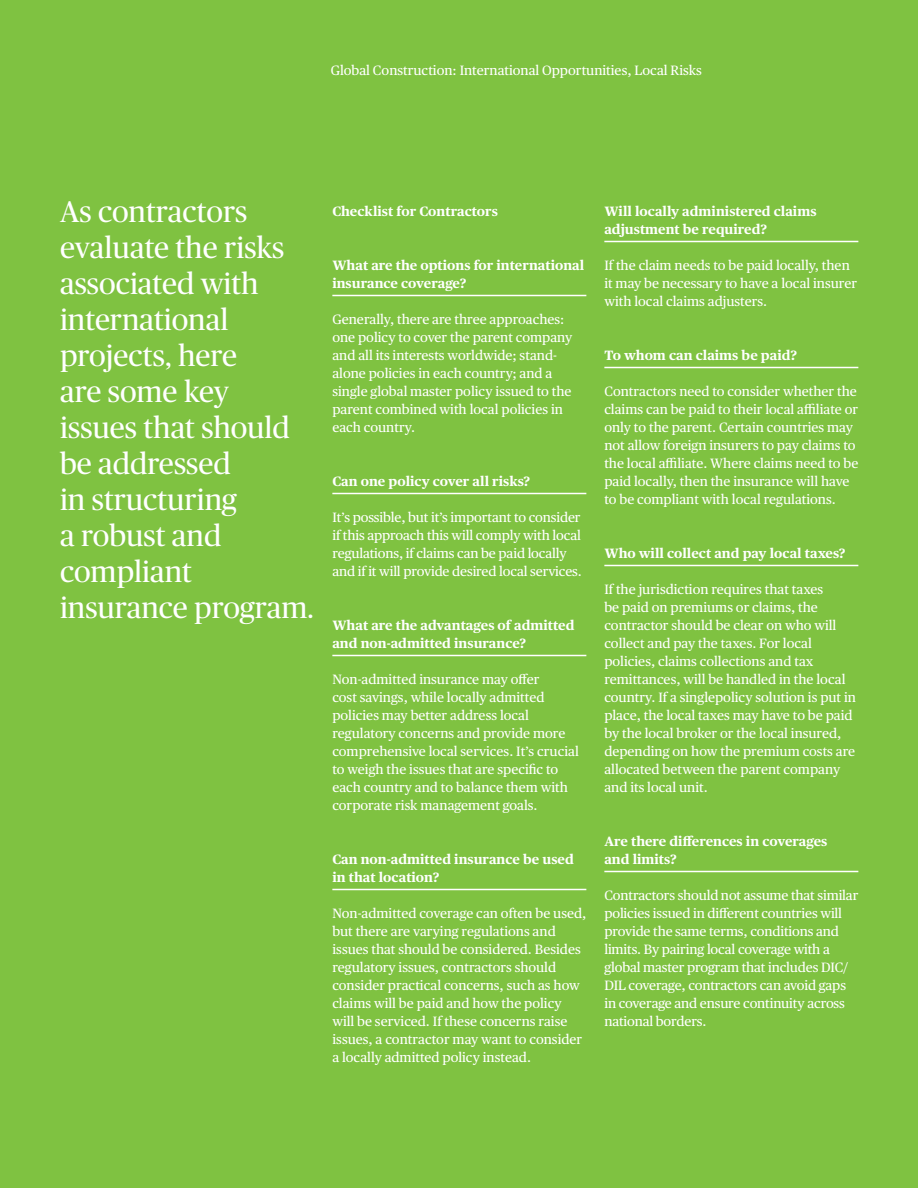
<style>
.page{position:relative;width:918px;height:1188px;background:#7fc241}
.page>*{position:absolute;margin:0;border:0;box-sizing:border-box;transform-origin:0 0}
.t1{font:30px/36px "Chubb Publico";color:#fff}
.t2{font:13.5px/18px "Chubb Publico Text";color:#fff}
.t3{font:700 13.5px/18px "Chubb Publico Text";color:#fff}
</style>
<div class="page">
<hr style="left:604px;top:871px;width:254px;height:1px;background:#fff">
<hr style="left:604px;top:565px;width:254px;height:1px;background:#fff">
<hr style="left:604px;top:367px;width:254px;height:1px;background:#fff">
<hr style="left:604px;top:241px;width:254px;height:1px;background:#fff">
<hr style="left:332px;top:889px;width:254px;height:1px;background:#fff">
<hr style="left:332px;top:655px;width:254px;height:1px;background:#fff">
<hr style="left:332px;top:493px;width:254px;height:1px;background:#fff">
<hr style="left:332px;top:295px;width:254px;height:1px;background:#fff">
<p class="t2" style="left:331px;top:61px;width:373px">Global Construction: International Opportunities, Local Risks</p>
<h2 class="t1" style="left:60px;top:192px;width:255px">As contractors evaluate the risks associated with international projects, here<br>are some key<br>issues that should be addressed<br>in structuring<br>a robust and compliant insurance program.</h2>
<p class="t3" style="left:332px;top:201px;width:167px">Checklist for Contractors</p>
<p class="t3" style="left:332px;top:255px;width:253px">What are the options for international insurance coverage?</p>
<p class="t2" style="left:332px;top:309px;width:242px">Generally, there are three approaches: one policy to cover the parent company and all its interests worldwide; stand&shy;alone policies in each country; and a single global master policy issued to the parent combined with local policies in each country.</p>
<p class="t3" style="left:332px;top:471px;width:200px">Can one policy cover all risks?</p>
<p class="t2" style="left:332px;top:507px;width:251px">It’s possible, but it’s important to consider if this approach this will comply with local regulations, if claims can be paid locally and if it will provide desired local services.</p>
<p class="t3" style="left:332px;top:615px;width:244px">What are the advantages of admitted and non-admitted insurance?</p>
<p class="t2" style="left:332px;top:669px;width:248px">Non-admitted insurance may ofer<br>cost savings, while locally admitted policies may better address local regulatory concerns and provide more comprehensive local services. It’s crucial to weigh the issues that are specifc to each country and to balance them with corporate risk management goals.</p>
<p class="t3" style="left:332px;top:849px;width:243px">Can non-admitted insurance be used in that location?</p>
<p class="t2" style="left:332px;top:903px;width:256px">Non-admitted coverage can often be used, but there are varying regulations and issues that should be considered. Besides regulatory issues, contractors should consider practical concerns, such as how claims will be paid and how the policy will be serviced. If these concerns raise issues, a contractor may want to consider a locally admitted policy instead.</p>
<p class="t3" style="left:604px;top:201px;width:214px">Will locally administered claims adjustment be required?</p>
<p class="t2" style="left:604px;top:255px;width:254px">If the claim needs to be paid locally, then it may be necessary to have a local insurer with local claims adjusters.</p>
<p class="t3" style="left:604px;top:345px;width:194px">To whom can claims be paid?</p>
<p class="t2" style="left:604px;top:381px;width:256px">Contractors need to consider whether the claims can be paid to their local afliate or only to the parent. Certain countries may not allow foreign insurers to pay claims to the local afliate. Where claims need to be paid locally, then the insurance will have to be compliant with local regulations.</p>
<p class="t3" style="left:604px;top:543px;width:243px">Who will collect and pay local taxes?</p>
<p class="t2" style="left:604px;top:579px;width:253px">If the jurisdiction requires that taxes<br>be paid on premiums or claims, the contractor should be clear on who will collect and pay the taxes. For local policies, claims collections and tax remittances, will be handled in the local country. If a singlepolicy solution is put in place, the local taxes may have to be paid by the local broker or the local insured, depending on how the premium costs are allocated between the parent company and its local unit.</p>
<p class="t3" style="left:604px;top:831px;width:225px">Are there diferences in coverages and limits?</p>
<p class="t2" style="left:604px;top:885px;width:256px">Contractors should not assume that similar policies issued in diferent countries will provide the same terms, conditions and limits. By pairing local coverage with a global master program that includes DIC/ DIL coverage, contractors can avoid gaps in coverage and ensure continuity across national borders.</p>
</div>
